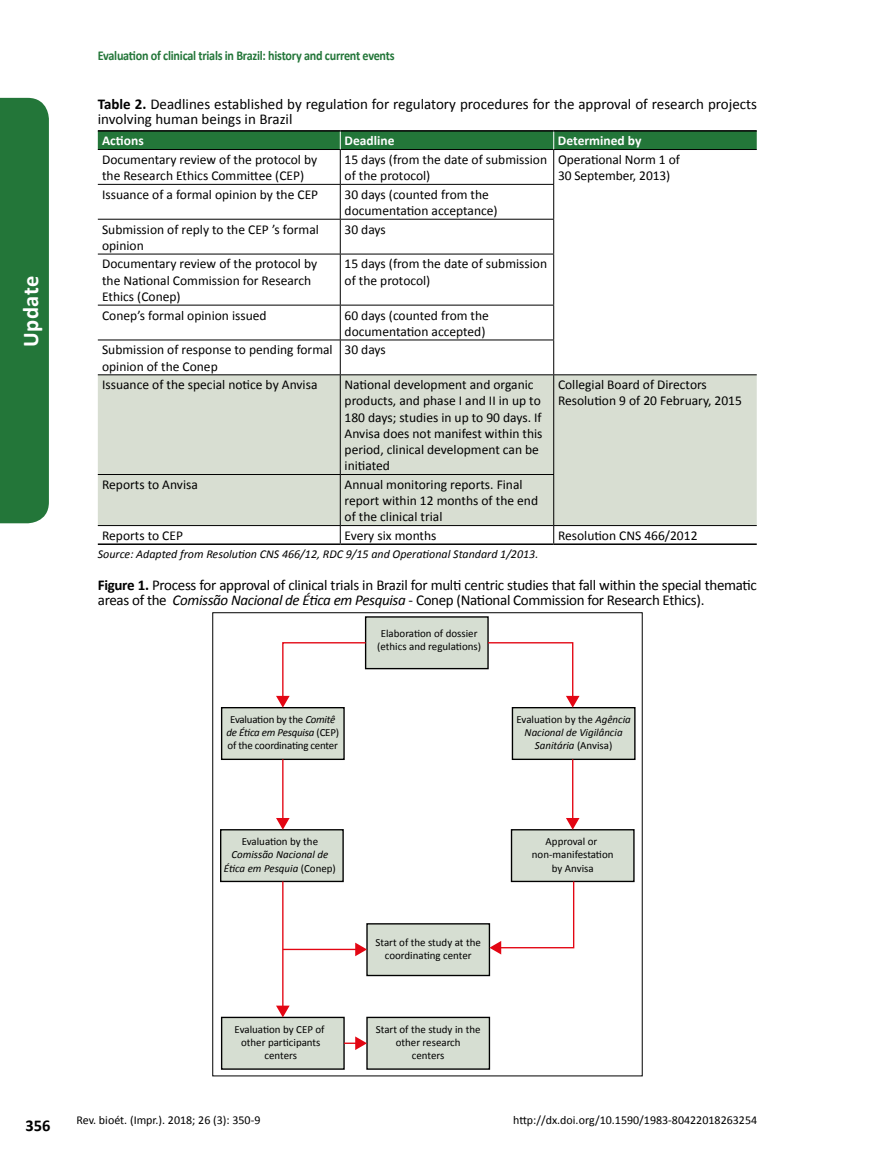
<style>
.page{position:relative;width:872px;height:1170px;background:#fff}
.page>*{position:absolute;margin:0;border:0;box-sizing:border-box;transform-origin:0 0}
.t1{font:700 22.5px "Calibri";letter-spacing:.02em;color:#fff}
.t2{font:700 16.5px "Calibri";color:#000}
.t3{font:15px/15px "Calibri";letter-spacing:-.02em;color:#000}
.t4{font:15px/15px "Calibri";color:#000}
.t5{font:13.5px/16.2px "Calibri";color:#000}
.t6{font:700 13.5px "Calibri";letter-spacing:-.02em;color:#237639;scale:.9 1}
.t7{font:700 13.5px "Calibri";color:#fff}
.t8{font:12px "Calibri";color:#000}
.t9{font:italic 12px "Calibri";color:#000}
.t10{font:10.95px/13px "Calibri";color:#000;text-align:center}
.t11{font:italic 10.95px/13px "Calibri";color:#000;text-align:center}
.t12{font:10.95px/13px "Calibri";letter-spacing:-.02em;color:#000;text-align:center}
.s1{font-weight:700}
.s2{font-style:italic}
.s3{font-style:normal}
</style>
<div class="page">
<div style="left:0;top:98px;width:49px;height:425px;background:#237639"></div>
<svg style="left:98px;top:150px;width:658px;height:393px"></svg>
<div style="left:98px;top:375px;width:658px;height:150px;background:#d8ded2"></div>
<hr style="left:98px;top:130px;width:242px;height:2px;background:#000">
<hr style="left:340px;top:130px;width:214px;height:2px;background:#000">
<hr style="left:554px;top:130px;width:202px;height:2px;background:#000">
<hr style="left:98px;top:543px;width:242px;height:2px;background:#000">
<hr style="left:340px;top:543px;width:214px;height:2px;background:#000">
<hr style="left:554px;top:543px;width:202px;height:2px;background:#000">
<hr style="left:98px;top:149px;width:242px;height:1px;background:#000">
<hr style="left:340px;top:149px;width:214px;height:1px;background:#000">
<hr style="left:340px;top:150px;width:1px;height:34px;background:#000">
<hr style="left:554px;top:149px;width:202px;height:1px;background:#000">
<hr style="left:553px;top:150px;width:1px;height:34px;background:#000">
<hr style="left:98px;top:184px;width:242px;height:1px;background:#000">
<hr style="left:340px;top:184px;width:214px;height:1px;background:#000">
<hr style="left:340px;top:185px;width:1px;height:34px;background:#000">
<hr style="left:553px;top:185px;width:1px;height:34px;background:#000">
<hr style="left:98px;top:219px;width:242px;height:1px;background:#000">
<hr style="left:340px;top:219px;width:214px;height:1px;background:#000">
<hr style="left:340px;top:219px;width:1px;height:35px;background:#000">
<hr style="left:553px;top:219px;width:1px;height:35px;background:#000">
<hr style="left:98px;top:254px;width:242px;height:1px;background:#000">
<hr style="left:340px;top:254px;width:214px;height:1px;background:#000">
<hr style="left:340px;top:254px;width:1px;height:51px;background:#000">
<hr style="left:553px;top:254px;width:1px;height:51px;background:#000">
<hr style="left:98px;top:305px;width:242px;height:1px;background:#000">
<hr style="left:340px;top:305px;width:214px;height:1px;background:#000">
<hr style="left:340px;top:305px;width:1px;height:34px;background:#000">
<hr style="left:553px;top:305px;width:1px;height:34px;background:#000">
<hr style="left:98px;top:339px;width:242px;height:1px;background:#000">
<hr style="left:340px;top:339px;width:214px;height:1px;background:#000">
<hr style="left:340px;top:340px;width:1px;height:34px;background:#000">
<hr style="left:553px;top:340px;width:1px;height:34px;background:#000">
<hr style="left:98px;top:374px;width:242px;height:1px;background:#000">
<hr style="left:340px;top:374px;width:214px;height:1px;background:#000">
<hr style="left:340px;top:375px;width:1px;height:99px;background:#000">
<hr style="left:554px;top:374px;width:202px;height:1px;background:#000">
<hr style="left:553px;top:375px;width:1px;height:99px;background:#000">
<hr style="left:98px;top:474px;width:242px;height:1px;background:#000">
<hr style="left:340px;top:474px;width:214px;height:1px;background:#000">
<hr style="left:340px;top:475px;width:1px;height:50px;background:#000">
<hr style="left:553px;top:475px;width:1px;height:50px;background:#000">
<hr style="left:98px;top:525px;width:242px;height:1px;background:#000">
<hr style="left:340px;top:525px;width:214px;height:1px;background:#000">
<svg style="left:340px;top:526px;width:1px;height:17px"></svg>
<hr style="left:554px;top:525px;width:202px;height:1px;background:#000">
<svg style="left:553px;top:526px;width:1px;height:17px"></svg>
<div style="left:98px;top:131px;width:658px;height:18px;background:#237639"></div>
<div style="left:512px;top:707px;width:123px;height:52px;background:#d6ded2"></div>
<div style="left:512px;top:707px;width:123px;height:53px;border:1px solid #000"></div>
<div style="left:367px;top:1017px;width:122px;height:51px;background:#d6ded2"></div>
<div style="left:366px;top:1016px;width:124px;height:53px;border:1px solid #000"></div>
<div style="left:367px;top:923px;width:122px;height:52px;background:#d6ded2"></div>
<div style="left:366px;top:923px;width:124px;height:53px;border:1px solid #000"></div>
<div style="left:511px;top:829px;width:123px;height:52px;background:#d6ded2"></div>
<div style="left:511px;top:829px;width:123px;height:53px;border:1px solid #000"></div>
<div style="left:222px;top:707px;width:122px;height:52px;background:#d6ded2"></div>
<div style="left:221px;top:707px;width:124px;height:53px;border:1px solid #000"></div>
<div style="left:222px;top:1017px;width:122px;height:51px;background:#d6ded2"></div>
<div style="left:221px;top:1016px;width:124px;height:53px;border:1px solid #000"></div>
<div style="left:221px;top:829px;width:122px;height:52px;background:#d6ded2"></div>
<div style="left:220px;top:829px;width:124px;height:53px;border:1px solid #000"></div>
<div style="left:365px;top:617px;width:123px;height:51px;background:#d6ded2"></div>
<div style="left:365px;top:616px;width:124px;height:53px;border:1px solid #000"></div>
<svg style="left:276px;top:641px;width:91px;height:66px"></svg>
<svg style="left:486px;top:641px;width:93px;height:66px"></svg>
<hr style="left:282px;top:759px;width:1px;height:60px;background:#e30613">
<svg style="left:276px;top:817px;width:14px;height:12px"></svg>
<hr style="left:572px;top:759px;width:1px;height:60px;background:#e30613">
<svg style="left:566px;top:817px;width:13px;height:12px"></svg>
<hr style="left:282px;top:881px;width:1px;height:126px;background:#e30613">
<svg style="left:276px;top:1005px;width:14px;height:12px"></svg>
<hr style="left:283px;top:948px;width:74px;height:2px;background:#e30613">
<svg style="left:355px;top:942px;width:12px;height:14px"></svg>
<svg style="left:344px;top:1036px;width:23px;height:13px"></svg>
<svg style="left:489px;top:880px;width:86px;height:74px"></svg>
<h1 class="t1" style="left:16px;top:347px;width:72px;rotate:-90deg">Update</h1>
<p class="t6" style="left:98px;top:47px;width:331px">Evaluation of clinical trials in Brazil: history and current events</p>
<p class="t4" style="left:98px;top:97px;width:661px"><span class="s1">Table 2.</span> Deadlines established by regulation for regulatory procedures for the approval of research projects involving human beings in Brazil</p>
<p class="t7" style="left:102px;top:132px;width:43px">Actions</p>
<p class="t7" style="left:344px;top:132px;width:51px">Deadline</p>
<p class="t7" style="left:558px;top:132px;width:85px">Determined by</p>
<p class="t5" style="left:102px;top:151px;width:217px">Documentary review of the protocol by the Research Ethics Committee (CEP)</p>
<p class="t5" style="left:344px;top:151px;width:204px">15 days (from the date of submission of the protocol)</p>
<p class="t5" style="left:558px;top:151px;width:123px">Operational Norm 1 of<br>30 September, 2013)</p>
<p class="t5" style="left:102px;top:186px;width:218px">Issuance of a formal opinion by the CEP</p>
<p class="t5" style="left:344px;top:186px;width:155px">30 days (counted from the documentation acceptance)</p>
<p class="t5" style="left:102px;top:221px;width:218px">Submission of reply to the CEP ’s formal opinion</p>
<p class="t5" style="left:344px;top:221px;width:43px">30 days</p>
<p class="t5" style="left:102px;top:256px;width:217px">Documentary review of the protocol by the National Commission for Research<br>Ethics (Conep)</p>
<p class="t5" style="left:344px;top:256px;width:204px">15 days (from the date of submission of the protocol)</p>
<p class="t5" style="left:102px;top:307px;width:166px">Conep’s formal opinion issued</p>
<p class="t5" style="left:344px;top:307px;width:146px">60 days (counted from the documentation accepted)</p>
<p class="t5" style="left:102px;top:342px;width:232px">Submission of response to pending formal opinion of the Conep</p>
<p class="t5" style="left:344px;top:342px;width:43px">30 days</p>
<p class="t5" style="left:102px;top:376px;width:217px">Issuance of the special notice by Anvisa</p>
<p class="t5" style="left:344px;top:376px;width:199px">National development and organic products, and phase I and II in up to<br>180 days; studies in up to 90 days. If<br>Anvisa does not manifest within this period, clinical development can be initiated</p>
<p class="t5" style="left:558px;top:376px;width:185px">Collegial Board of Directors<br>Resolution 9 of 20 February, 2015</p>
<p class="t5" style="left:102px;top:476px;width:97px">Reports to Anvisa</p>
<p class="t5" style="left:344px;top:476px;width:195px">Annual monitoring reports. Final report within 12 months of the end of the clinical trial</p>
<p class="t5" style="left:102px;top:527px;width:82px">Reports to CEP</p>
<p class="t5" style="left:344px;top:527px;width:93px">Every six months</p>
<p class="t5" style="left:558px;top:527px;width:141px">Resolution CNS 466/2012</p>
<p class="t9" style="left:98px;top:545px;width:442px">Source: Adapted from Resolution CNS 466/12, RDC 9/15 and Operational Standard 1/2013.</p>
<p class="t3" style="left:98px;top:577px;width:660px"><span class="s1">Figure 1.</span> Process for approval of clinical trials in Brazil for multi centric studies that fall within the special thematic areas of the <span class="s2">Comissão Nacional de Ética em Pesquisa</span> - Conep (National Commission for Research Ethics).</p>
<p class="t10" style="left:377px;top:627px;width:105px">Elaboration of dossier (ethics and regulations)</p>
<p class="t12" style="left:226px;top:713px;width:114px">Evaluation by the <span class="s2">Comitê de Ética em Pesquisa</span> (CEP) of the coordinating center</p>
<p class="t10" style="left:242px;top:835px;width:78px">Evaluation by the</p>
<p class="t11" style="left:224px;top:847px;width:113px">Comissão Nacional de<br>Ética em Pesquia <span class="s3">(Conep)</span></p>
<p class="t10" style="left:375px;top:935px;width:107px">Start of the study at the coordinating center</p>
<p class="t10" style="left:235px;top:1022px;width:91px">Evaluation by CEP of other participants centers</p>
<p class="t10" style="left:376px;top:1022px;width:106px">Start of the study in the other research<br>centers</p>
<p class="t11" style="left:516px;top:712px;width:116px"><span class="s3">Evaluation by the</span> Agência<br>Nacional de Vigilância<br>Sanitária <span class="s3">(Anvisa)</span></p>
<p class="t10" style="left:532px;top:835px;width:83px">Approval or non-manifestation by Anvisa</p>
<p class="t2" style="left:26px;top:1115px;width:27px">356</p>
<p class="t8" style="left:77px;top:1112px;width:185px">Rev. bioét. (Impr.). 2018; 26 (3): 350-9</p>
<p class="t8" style="left:513px;top:1112px;width:245px">http://dx.doi.org/10.1590/1983-80422018263254</p>
</div>
